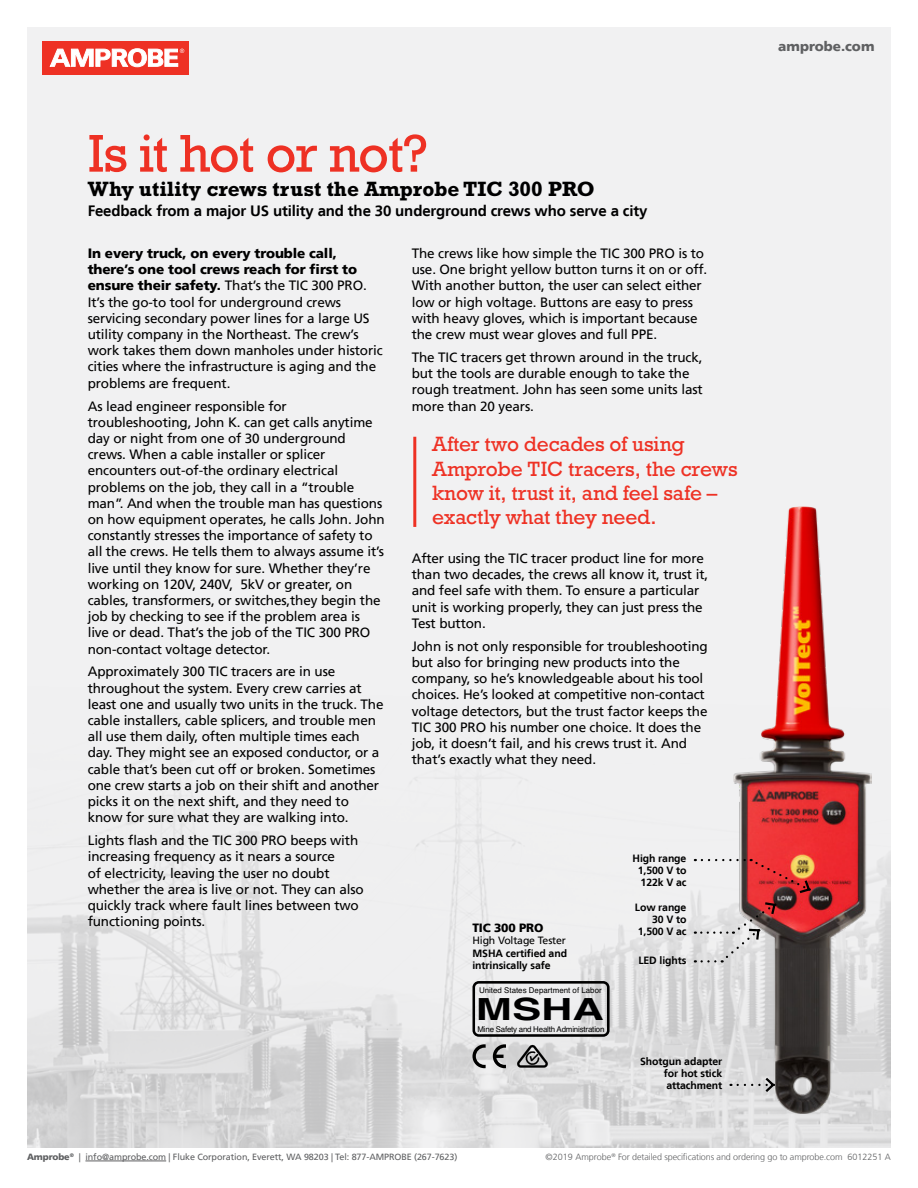
<style>
.page{position:relative;width:918px;height:1188px;background:#fff}
.page>*{position:absolute;margin:0;border:0;box-sizing:border-box;transform-origin:0 0}
.t1{font:54px "Rockwell Std";letter-spacing:-.025em;color:#ee3124}
.t2{font:700 30.45px "Helvetica";color:#000;scale:1.42 1}
.t3{font:21px/24px "Rockwell Std";letter-spacing:-.01em;color:#ee3124}
.t4{font:700 21px "Rockwell Std";color:#000}
.t5{font:700 15px "Frutiger LT";letter-spacing:-.01em;color:#000}
.t6{font:13.5px/16.2px "Frutiger LT";letter-spacing:-.01em;color:#000}
.t7{font:900 13.5px "Frutiger LT";color:#5f6062}
.t8{font:900 12px "Frutiger LT";letter-spacing:-.015em;color:#000}
.t9{font:700 10.5px/12px "Frutiger LT";letter-spacing:-.01em;color:#000;text-align:justify}
.t10{font:10.5px "Frutiger LT";letter-spacing:-.015em;color:#000}
.t11{font:9px "Frutiger LT";letter-spacing:-.01em;color:#5f6062}
.t12{font:300 9px "Frutiger LT";letter-spacing:-.01em;color:#5f6062}
.t13{font:7.95px "Helvetica";letter-spacing:-.025em;color:#000}
.t14{font:7.95px "Helvetica";color:#000}
.s1{font-weight:900}
</style>
<div class="page">
<div style="left:27px;top:27px;width:864px;height:1121px;background:#f1f1f2"></div>
<img style="left:27px;top:778px;width:864px;height:370px">
<div style="left:43px;top:41px;width:146px;height:33px;background:#ee3124"></div>
<svg style="left:49px;top:48px;width:135px;height:19px"></svg>
<hr style="left:85px;top:1161px;width:81px;height:1px;background:#5f6062">
<img style="left:733px;top:506px;width:139px;height:608px">
<hr style="left:413px;top:437px;width:3px;height:90px;background:#ee3124">
<div style="left:472px;top:981px;width:138px;height:56px;border:3px solid #000;border-radius:5px"></div>
<svg style="left:472px;top:1044px;width:14px;height:24px"></svg>
<svg style="left:493px;top:1044px;width:13px;height:24px"></svg>
<svg style="left:517px;top:1045px;width:31px;height:23px"></svg>
<svg style="left:738px;top:1075px;width:38px;height:19px"></svg>
<svg style="left:702px;top:859px;width:110px;height:36px"></svg>
<svg style="left:695px;top:901px;width:82px;height:62px"></svg>
<h1 class="t1" style="left:88px;top:122px;width:342px">Is it hot or not?</h1>
<h3 class="t4" style="left:88px;top:177px;width:509px">Why utility crews trust the Amprobe TIC 300 PRO</h3>
<p class="t5" style="left:88px;top:202px;width:561px">Feedback from a major US utility and the 30 underground crews who serve a city</p>
<p class="t6" style="left:88px;top:245px;width:297px"><span class="s1">In every truck, on every trouble call, there’s one tool crews reach for first to ensure their safety.</span> That’s the TIC 300 PRO.<br>It’s the go-to tool for underground crews servicing secondary power lines for a large US utility company in the Northeast. The crew’s work takes them down manholes under historic cities where the infrastructure is aging and the problems are frequent.</p>
<p class="t6" style="left:88px;top:398px;width:298px">As lead engineer responsible for troubleshooting, John K. can get calls anytime day or night from one of 30 underground crews. When a cable installer or splicer encounters out-of-the ordinary electrical problems on the job, they call in a “trouble man”. And when the trouble man has questions on how equipment operates, he calls John. John constantly stresses the importance of safety to all the crews. He tells them to always assume it’s live until they know for sure. Whether they’re working on 120V, 240V, 5kV or greater, on cables, transformers, or switches,they begin the job by checking to see if the problem area is live or dead. That’s the job of the TIC 300 PRO non-contact voltage detector.</p>
<p class="t6" style="left:88px;top:664px;width:297px">Approximately 300 TIC tracers are in use throughout the system. Every crew carries at least one and usually two units in the truck. The cable installers, cable splicers, and trouble men all use them daily, often multiple times each day. They might see an exposed conductor, or a cable that’s been cut off or broken. Sometimes one crew starts a job on their shift and another picks it on the next shift, and they need to know for sure what they are walking into.</p>
<p class="t6" style="left:88px;top:832px;width:278px">Lights flash and the TIC 300 PRO beeps with increasing frequency as it nears a source<br>of electricity, leaving the user no doubt whether the area is live or not. They can also quickly track where fault lines between two functioning points.</p>
<p class="t6" style="left:412px;top:245px;width:297px">The crews like how simple the TIC 300 PRO is to use. One bright yellow button turns it on or off.<br>With another button, the user can select either low or high voltage. Buttons are easy to press with heavy gloves, which is important because the crew must wear gloves and full PPE.</p>
<p class="t6" style="left:412px;top:349px;width:293px">The TIC tracers get thrown around in the truck, but the tools are durable enough to take the rough treatment. John has seen some units last more than 20 years.</p>
<h3 class="t3" style="left:432px;top:432px;width:307px">After two decades of using<br>Amprobe TIC tracers, the crews know it, trust it, and feel safe – exactly what they need.</h3>
<p class="t6" style="left:412px;top:550px;width:298px">After using the TIC tracer product line for more than two decades, the crews all know it, trust it, and feel safe with them. To ensure a particular unit is working properly, they can just press the Test button.</p>
<p class="t6" style="left:412px;top:638px;width:297px">John is not only responsible for troubleshooting but also for bringing new products into the company, so he’s knowledgeable about his tool choices. He’s looked at competitive non-contact voltage detectors, but the trust factor keeps the TIC 300 PRO his number one choice. It does the job, it doesn’t fail, and his crews trust it. And that’s exactly what they need.</p>
<p class="t9" style="left:638px;top:853px;width:50px;text-indent:-5px">High range 1,500 V to 122k V ac</p>
<p class="t9" style="left:635px;top:901px;width:53px;text-align:right">Low range<br>30 V to<br>1,500 V ac</p>
<p class="t8" style="left:472px;top:920px;width:72px">TIC 300 PRO</p>
<p class="t10" style="left:472px;top:934px;width:95px">High Voltage Tester</p>
<p class="t9" style="left:472px;top:947px;width:96px;line-height:12.6px">MSHA certified and intrinsically safe</p>
<h2 class="t2" style="left:476px;top:985px;width:91px">MSHA</h2>
<p class="t9" style="left:638px;top:955px;width:50px">LED lights</p>
<p class="t14" style="left:479px;top:984px;width:124px">United States Department of Labor</p>
<p class="t13" style="left:477px;top:1023px;width:129px">Mine Safety and Health Administration</p>
<p class="t9" style="left:664px;top:1056px;width:60px;text-indent:-24px">Shotgun adapter for hot stick attachment</p>
<p class="t7" style="left:778px;top:38px;width:98px">amprobe.com</p>
<p class="t11" style="left:27px;top:1152px;width:432px"><span class="s1">Amprobe</span><sup>®</sup> | info@amprobe.com | Fluke Corporation, Everett, WA 98203 | Tel: 877-AMPROBE (267-7623)</p>
<p class="t12" style="left:546px;top:1152px;width:347px">©2019 Amprobe<sup>®</sup> For detailed specifications and ordering go to amprobe.com 6012251 A</p>
</div>
